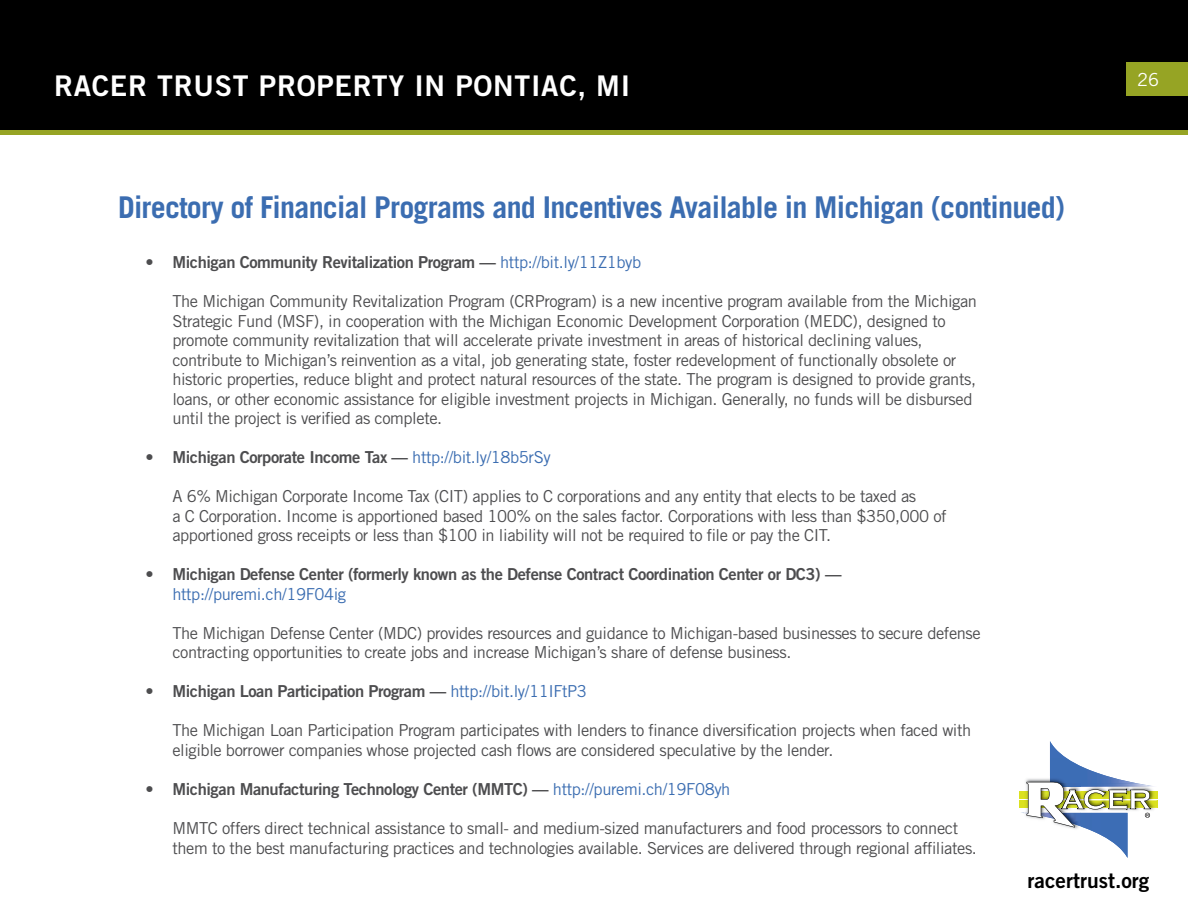
<style>
.page{position:relative;width:1188px;height:918px;background:#fff}
.page>*{position:absolute;margin:0;border:0;box-sizing:border-box;transform-origin:0 0}
.t1{font:700 30px "Trade Gothic LT Std";letter-spacing:-.025em;color:#3b6db1}
.t2{font:28.5px "Trade Gothic LT Std Bd 2";letter-spacing:.025em;color:#fff}
.t3{font:21px "Trade Gothic LT Std Bd 2";color:#000}
.t4{font:18px "Trade Gothic LT Std";color:#fff}
.t5{font:16.5px/19.5px "Trade Gothic LT Std";letter-spacing:-.025em;color:#4d4d4f}
.t6{font:16.5px "Trade Gothic LT Std Bd 2";letter-spacing:-.025em;color:#4d4d4f}
.t7{font:16.5px "Trade Gothic LT Std";letter-spacing:-.025em;color:#3b6db1}
.s1{font-family:"Trade Gothic LT Std";color:#3b6db1}
</style>
<div class="page">
<div style="left:1px;top:1px;width:1186px;height:131px;background:#000"></div>
<div style="left:0;top:0;width:1188px;height:133px;border:2px solid #000"></div>
<div style="left:1126px;top:62px;width:62px;height:34px;background:#96a424"></div>
<div style="left:0;top:130px;width:1188px;height:5px;background:#96a424"></div>
<div style="left:1019px;top:791px;width:139px;height:7px;background:#dbe120"></div>
<div style="left:1019px;top:801px;width:139px;height:7px;background:#dbe120"></div>
<svg style="left:1021px;top:741px;width:137px;height:117px"></svg>
<h2 class="t2" style="left:54px;top:68px;width:578px">RACER TRUST PROPERTY IN PONTIAC, MI</h2>
<h1 class="t1" style="left:118px;top:189px;width:948px">Directory of Financial Programs and Incentives Available in Michigan (continued)</h1>
<p class="t6" style="left:145px;top:252px;width:498px">• Michigan Community Revitalization Program — <span class="s1">http://bit.ly/11Z1byb</span></p>
<p class="t5" style="left:172px;top:292px;width:806px">The Michigan Community Revitalization Program (CRProgram) is a new incentive program available from the Michigan Strategic Fund (MSF), in cooperation with the Michigan Economic Development Corporation (MEDC), designed to promote community revitalization that will accelerate private investment in areas of historical declining values, contribute to Michigan’s reinvention as a vital, job generating state, foster redevelopment of functionally obsolete or historic properties, reduce blight and protect natural resources of the state. The program is designed to provide grants, loans, or other economic assistance for eligible investment projects in Michigan. Generally, no funds will be disbursed until the project is verified as complete.</p>
<p class="t6" style="left:145px;top:447px;width:407px">• Michigan Corporate Income Tax — <span class="s1">http://bit.ly/18b5rSy</span></p>
<p class="t5" style="left:172px;top:487px;width:776px">A 6% Michigan Corporate Income Tax (CIT) applies to C corporations and any entity that elects to be taxed as<br>a C Corporation. Income is apportioned based 100% on the sales factor. Corporations with less than $350,000 of apportioned gross receipts or less than $100 in liability will not be required to file or pay the CIT.</p>
<p class="t6" style="left:145px;top:564px;width:698px">• Michigan Defense Center (formerly known as the Defense Contract Coordination Center or DC3) —</p>
<p class="t7" style="left:172px;top:584px;width:175px">http://puremi.ch/19F04ig</p>
<p class="t5" style="left:172px;top:623px;width:810px">The Michigan Defense Center (MDC) provides resources and guidance to Michigan-based businesses to secure defense contracting opportunities to create jobs and increase Michigan’s share of defense business.</p>
<p class="t6" style="left:145px;top:681px;width:443px">• Michigan Loan Participation Program — <span class="s1">http://bit.ly/11IFtP3</span></p>
<p class="t5" style="left:172px;top:721px;width:801px">The Michigan Loan Participation Program participates with lenders to finance diversification projects when faced with eligible borrower companies whose projected cash flows are considered speculative by the lender.</p>
<p class="t6" style="left:145px;top:779px;width:587px">• Michigan Manufacturing Technology Center (MMTC) — <span class="s1">http://puremi.ch/19F08yh</span></p>
<p class="t5" style="left:172px;top:818px;width:806px">MMTC offers direct technical assistance to small- and medium-sized manufacturers and food processors to connect them to the best manufacturing practices and technologies available. Services are delivered through regional affiliates.</p>
<p class="t4" style="left:1137px;top:68px;width:23px">26</p>
<p class="t3" style="left:1028px;top:867px;width:123px">racertrust.org</p>
</div>
